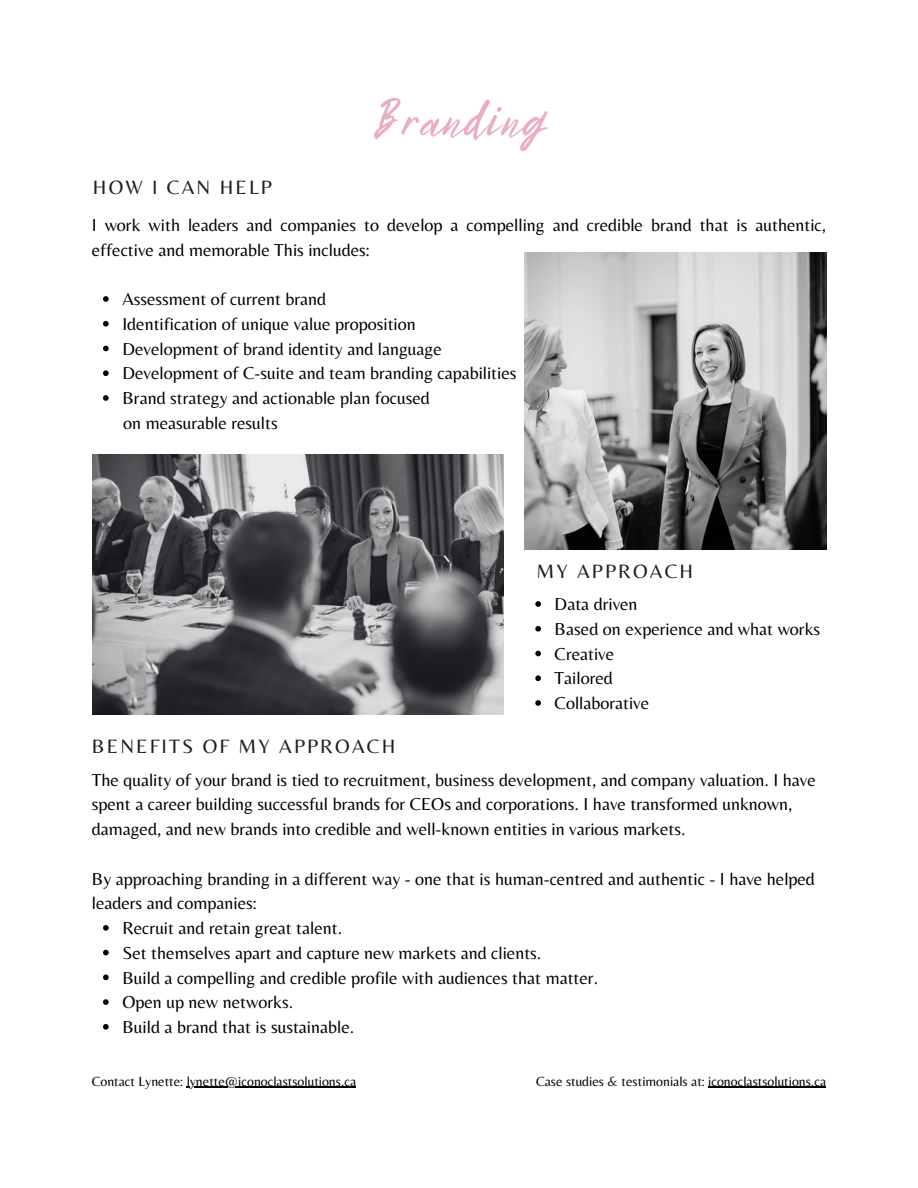
<style>
.page{position:relative;width:918px;height:1188px;background:#fff}
.page>*{position:absolute;margin:0;border:0;box-sizing:border-box;transform-origin:0 0}
.t1{font:52.8px "Bright Sunshine";letter-spacing:.015em;color:#ebaebf}
.t2{font:20.1px "Belleza";letter-spacing:.105em;color:#1c2120}
.t3{font:18px/24.8px "Belleza";color:#000}
.t4{font:13.8px "Belleza";color:#000}
</style>
<div class="page">
<svg style="left:103px;top:296px;width:6px;height:6px"></svg>
<svg style="left:103px;top:321px;width:6px;height:6px"></svg>
<svg style="left:103px;top:346px;width:6px;height:5px"></svg>
<svg style="left:103px;top:370px;width:6px;height:6px"></svg>
<svg style="left:103px;top:395px;width:6px;height:6px"></svg>
<svg style="left:535px;top:601px;width:6px;height:6px"></svg>
<svg style="left:535px;top:626px;width:6px;height:6px"></svg>
<svg style="left:535px;top:651px;width:6px;height:5px"></svg>
<svg style="left:535px;top:675px;width:6px;height:6px"></svg>
<svg style="left:535px;top:700px;width:6px;height:6px"></svg>
<hr style="left:187px;top:1087px;width:169px;height:1px;background:#000">
<hr style="left:708px;top:1087px;width:118px;height:1px;background:#000">
<svg style="left:103px;top:925px;width:6px;height:6px"></svg>
<svg style="left:103px;top:950px;width:6px;height:5px"></svg>
<svg style="left:103px;top:975px;width:6px;height:5px"></svg>
<svg style="left:103px;top:999px;width:6px;height:6px"></svg>
<svg style="left:103px;top:1024px;width:6px;height:6px"></svg>
<img style="left:524px;top:252px;width:303px;height:297px">
<img style="left:93px;top:454px;width:411px;height:260px">
<p class="t2" style="left:93px;top:176px;width:181px">HOW I CAN HELP</p>
<h1 class="t1" style="left:374px;top:78px;width:172px">Branding</h1>
<p class="t3" style="left:92px;top:212px;width:736px">I work with leaders and companies to develop a compelling and credible brand that is authentic, effective and memorable This includes:</p>
<p class="t3" style="left:122px;top:286px;width:396px">Assessment of current brand<br>Identification of unique value proposition Development of brand identity and language Development of C-suite and team branding capabilities Brand strategy and actionable plan focused<br>on measurable results</p>
<p class="t2" style="left:536px;top:559px;width:158px">MY APPROACH</p>
<p class="t2" style="left:92px;top:735px;width:305px">BENEFITS OF MY APPROACH</p>
<p class="t3" style="left:555px;top:591px;width:267px">Data driven<br>Based on experience and what works<br>Creative<br>Tailored<br>Collaborative</p>
<p class="t3" style="left:92px;top:767px;width:726px">The quality of your brand is tied to recruitment, business development, and company valuation. I have spent a career building successful brands for CEOs and corporations. I have transformed unknown, damaged, and new brands into credible and well-known entities in various markets.</p>
<p class="t3" style="left:92px;top:866px;width:725px">By approaching branding in a different way - one that is human-centred and authentic - I have helped</p>
<p class="t3" style="left:92px;top:891px;width:166px">leaders and companies:</p>
<p class="t3" style="left:122px;top:915px;width:221px">Recruit and retain great talent.</p>
<p class="t3" style="left:122px;top:940px;width:421px">Set themselves apart and capture new markets and clients.</p>
<p class="t3" style="left:122px;top:965px;width:477px">Build a compelling and credible profile with audiences that matter.</p>
<p class="t3" style="left:122px;top:990px;width:172px">Open up new networks.</p>
<p class="t3" style="left:122px;top:1014px;width:233px">Build a brand that is sustainable.</p>
<p class="t4" style="left:92px;top:1073px;width:266px">Contact Lynette: lynette@iconoclastsolutions.ca</p>
<p class="t4" style="left:536px;top:1073px;width:292px">Case studies &amp; testimonials at: iconoclastsolutions.ca</p>
</div>
